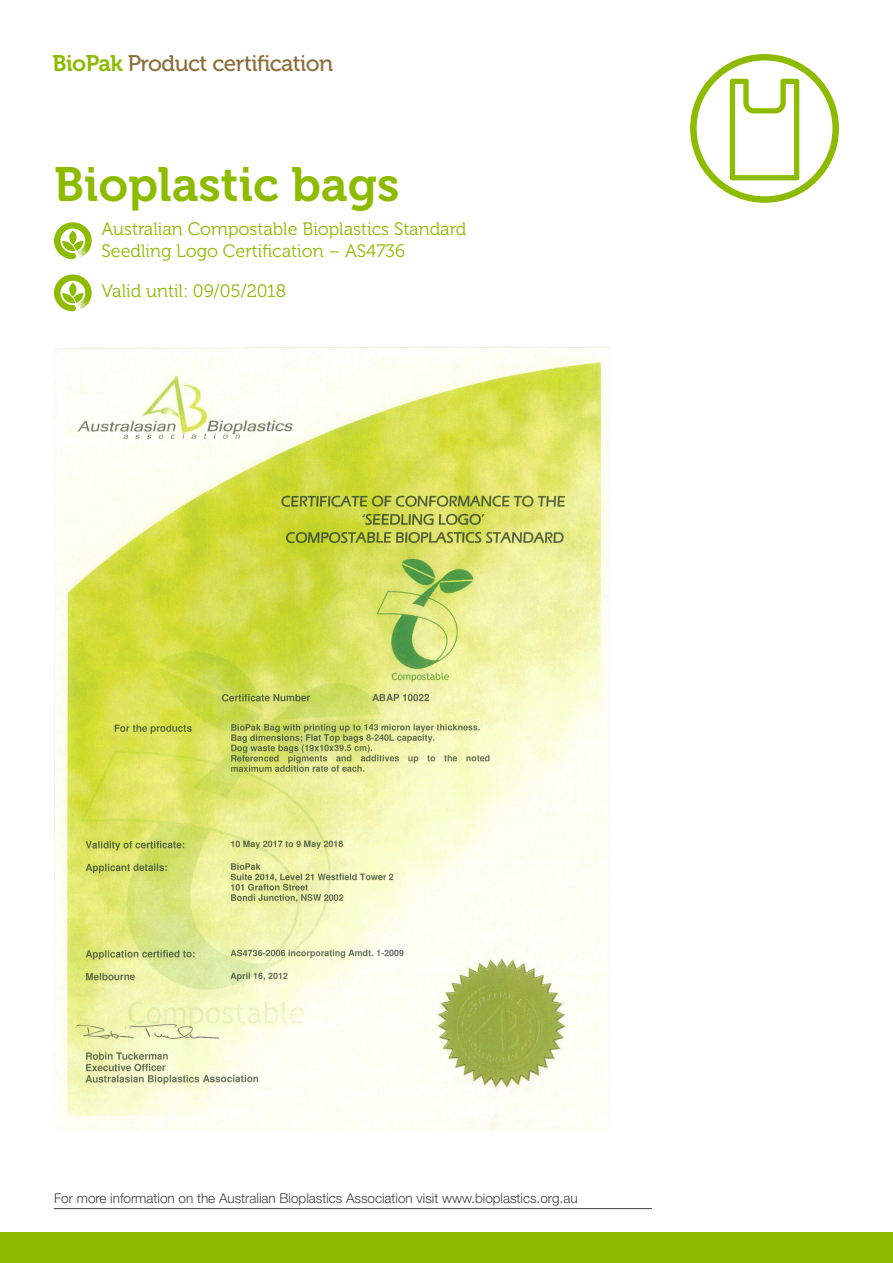
<style>
.page{position:relative;width:893px;height:1263px;background:#fff}
.page>*{position:absolute;margin:0;border:0;box-sizing:border-box;transform-origin:0 0}
.t1{font:48px "Museo 700";color:#8dbb00}
.t2{font:22.5px "Museo 500";letter-spacing:-.025em;color:#8b6e3a}
.t3{font:18px "Museo 300";color:#8dbb00}
.t4{font:300 13.5px "Helvetica Neue LT Pro";color:#3e3e3f}
.s1{font-family:"Museo 700";color:#8dbb00}
</style>
<div class="page">
<div style="left:0;top:1232px;width:893px;height:31px;background:#8dbb00"></div>
<svg style="left:54px;top:222px;width:38px;height:37px"></svg>
<svg style="left:54px;top:274px;width:38px;height:37px"></svg>
<hr style="left:54px;top:1208px;width:598px;height:1px;background:#3e3e3f">
<svg style="left:690px;top:54px;width:149px;height:149px"></svg>
<img style="left:54px;top:346px;width:556px;height:785px">
<p class="t2" style="left:52px;top:51px;width:282px"><span class="s1">BioPak</span> Product certification</p>
<p class="t1" style="left:54px;top:158px;width:347px">Bioplastic bags</p>
<p class="t3" style="left:101px;top:220px;width:367px">Australian Compostable Bioplastics Standard</p>
<p class="t3" style="left:101px;top:241px;width:305px">Seedling Logo Certification – AS4736</p>
<p class="t3" style="left:101px;top:281px;width:186px">Valid until: 09/05/2018</p>
<p class="t4" style="left:54px;top:1190px;width:525px">For more information on the Australian Bioplastics Association visit www.bioplastics.org.au</p>
</div>
